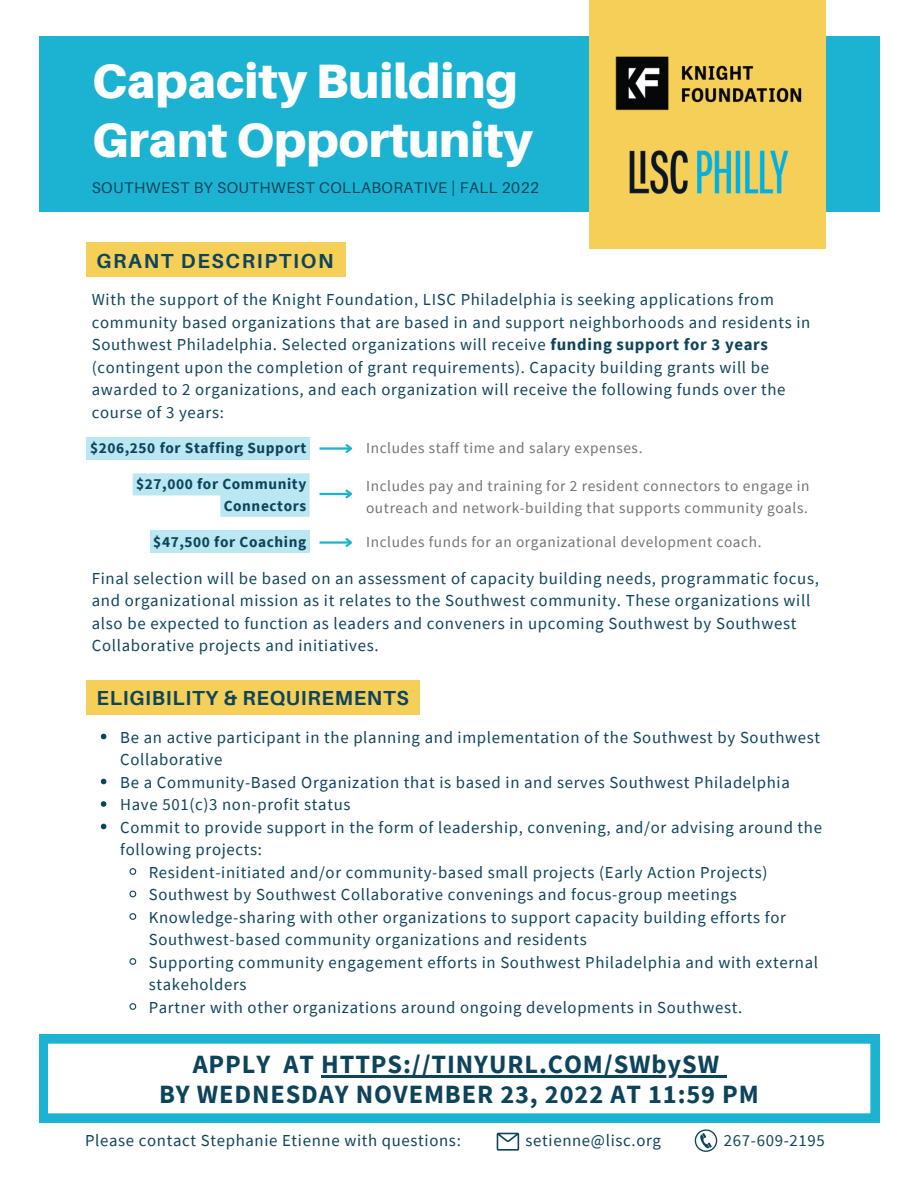
<style>
.page{position:relative;width:918px;height:1188px;background:#fff}
.page>*{position:absolute;margin:0;border:0;box-sizing:border-box;transform-origin:0 0}
.t1{font:900 48.3px/59.7px "Aileron";color:#fff}
.t2{font:700 26.25px/30.3px "Source Sans Pro";letter-spacing:.035em;color:#0d445b;text-align:center}
.t3{font:700 20.25px "Aileron";letter-spacing:.035em;color:#0d445b}
.t4{font:700 20.25px "Aileron";letter-spacing:.085em;color:#0d445b}
.t5{font:16.8px/22.5px "Source Sans Pro";letter-spacing:.04em;color:#0d445b}
.t6{font:15.45px "Aileron";letter-spacing:.03em;color:#0d445b}
.t7{font:15.3px/21.3px "Source Sans Pro";letter-spacing:.04em;color:#737373}
.t8{font:700 15.3px/21.3px "Source Sans Pro";letter-spacing:.04em;color:#0d445b;text-align:right}
.s1{font-weight:700}
</style>
<div class="page">
<div style="left:39px;top:36px;width:840px;height:176px;background:#1cb2d1"></div>
<svg style="left:497px;top:1133px;width:22px;height:18px"></svg>
<svg style="left:695px;top:1129px;width:22px;height:23px"></svg>
<svg style="left:39px;top:1035px;width:840px;height:87px"></svg>
<div style="left:590px;top:0;width:236px;height:249px;background:#f6cf58"></div>
<img style="left:629px;top:150px;width:160px;height:44px">
<img style="left:615px;top:56px;width:187px;height:55px">
<div style="left:87px;top:242px;width:259px;height:35px;background:#f6cf58"></div>
<div style="left:87px;top:680px;width:333px;height:34px;background:#f6cf58"></div>
<hr style="left:321px;top:1075px;width:399px;height:2px;background:#0d445b">
<svg style="left:720px;top:1075px;width:6px;height:2px"></svg>
<svg style="left:101px;top:734px;width:5px;height:5px"></svg>
<svg style="left:101px;top:779px;width:5px;height:5px"></svg>
<svg style="left:101px;top:801px;width:5px;height:6px"></svg>
<svg style="left:101px;top:824px;width:5px;height:5px"></svg>
<svg style="left:129px;top:868px;width:8px;height:7px"></svg>
<svg style="left:129px;top:890px;width:8px;height:8px"></svg>
<svg style="left:129px;top:913px;width:8px;height:7px"></svg>
<svg style="left:129px;top:958px;width:8px;height:7px"></svg>
<svg style="left:129px;top:1003px;width:8px;height:7px"></svg>
<div style="left:86px;top:437px;width:224px;height:22px;background:#bae7f1"></div>
<div style="left:150px;top:531px;width:160px;height:22px;background:#bae7f1"></div>
<svg style="left:133px;top:473px;width:177px;height:44px"></svg>
<hr style="left:320px;top:447px;width:31px;height:3px;background:#1cb2d1">
<svg style="left:343px;top:444px;width:10px;height:9px"></svg>
<hr style="left:320px;top:493px;width:31px;height:2px;background:#1cb2d1">
<svg style="left:343px;top:489px;width:9px;height:10px"></svg>
<hr style="left:320px;top:541px;width:31px;height:3px;background:#1cb2d1">
<svg style="left:343px;top:538px;width:10px;height:9px"></svg>
<h1 class="t1" style="left:92px;top:50px;width:443px">Capacity Building<br>Grant Opportunity</h1>
<p class="t6" style="left:92px;top:178px;width:449px">SOUTHWEST BY SOUTHWEST COLLABORATIVE | FALL 2022</p>
<p class="t4" style="left:97px;top:248px;width:238px">GRANT DESCRIPTION</p>
<p class="t5" style="left:92px;top:288px;width:720px">With the support of the Knight Foundation, LISC Philadelphia is seeking applications from community based organizations that are based in and support neighborhoods and residents in Southwest Philadelphia. Selected organizations will receive <span class="s1">funding support for 3 years </span>(contingent upon the completion of grant requirements). Capacity building grants will be awarded to 2 organizations, and each organization will receive the following funds over the course of 3 years:</p>
<p class="t8" style="left:90px;top:437px;width:218px">$206,250 for Staffing Support</p>
<p class="t8" style="left:136px;top:473px;width:172px">$27,000 for Community<br>Connectors</p>
<p class="t8" style="left:153px;top:531px;width:155px">$47,500 for Coaching</p>
<p class="t7" style="left:366px;top:437px;width:278px">Includes staff time and salary expenses.</p>
<p class="t7" style="left:366px;top:475px;width:445px">Includes pay and training for 2 resident connectors to engage in outreach and network-building that supports community goals.</p>
<p class="t7" style="left:366px;top:531px;width:397px">Includes funds for an organizational development coach.</p>
<p class="t5" style="left:92px;top:566px;width:729px">Final selection will be based on an assessment of capacity building needs, programmatic focus, and organizational mission as it relates to the Southwest community. These organizations will also be expected to function as leaders and conveners in upcoming Southwest by Southwest Collaborative projects and initiatives.</p>
<p class="t3" style="left:97px;top:685px;width:314px">ELIGIBILITY &amp; REQUIREMENTS</p>
<p class="t5" style="left:120px;top:725px;width:701px">Be an active participant in the planning and implementation of the Southwest by Southwest</p>
<p class="t5" style="left:120px;top:748px;width:104px">Collaborative</p>
<p class="t5" style="left:120px;top:770px;width:671px">Be a Community-Based Organization that is based in and serves Southwest Philadelphia</p>
<p class="t5" style="left:120px;top:793px;width:232px">Have 501(c)3 non-profit status</p>
<p class="t5" style="left:120px;top:815px;width:703px">Commit to provide support in the form of leadership, convening, and/or advising around the</p>
<p class="t5" style="left:120px;top:838px;width:143px">following projects:</p>
<p class="t5" style="left:149px;top:860px;width:620px">Resident-initiated and/or community-based small projects (Early Action Projects)</p>
<p class="t5" style="left:149px;top:883px;width:589px">Southwest by Southwest Collaborative convenings and focus-group meetings</p>
<p class="t5" style="left:149px;top:905px;width:639px">Knowledge-sharing with other organizations to support capacity building efforts for</p>
<p class="t5" style="left:149px;top:928px;width:439px">Southwest-based community organizations and residents</p>
<p class="t5" style="left:149px;top:950px;width:671px">Supporting community engagement efforts in Southwest Philadelphia and with external</p>
<p class="t5" style="left:149px;top:973px;width:99px">stakeholders</p>
<p class="t5" style="left:149px;top:995px;width:595px">Partner with other organizations around ongoing developments in Southwest.</p>
<h2 class="t2" style="left:159px;top:1048px;width:601px">APPLY AT HTTPS://TINYURL.COM/SWbySW<br>BY WEDNESDAY NOVEMBER 23, 2022 AT 11:59 PM</h2>
<p class="t5" style="left:85px;top:1129px;width:377px">Please contact Stephanie Etienne with questions:</p>
<p class="t5" style="left:526px;top:1129px;width:137px">setienne@lisc.org</p>
<p class="t5" style="left:724px;top:1129px;width:102px">267-609-2195</p>
</div>
